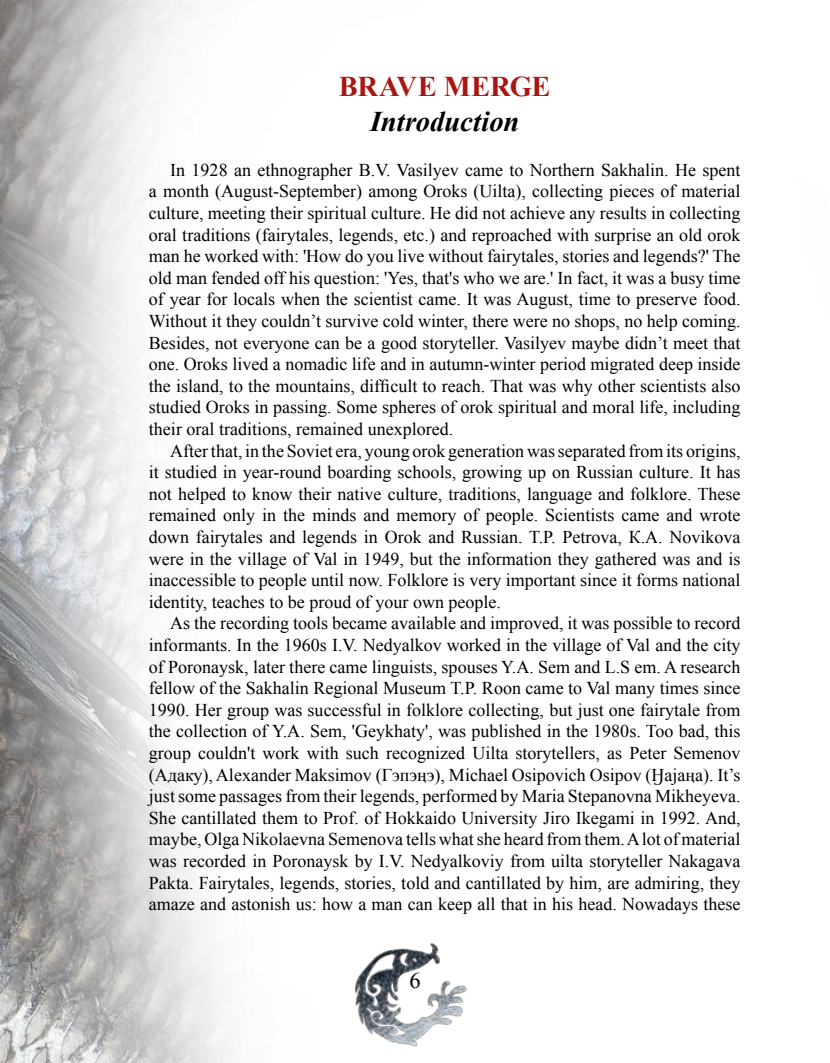
<style>
.page{position:relative;width:830px;height:1063px;background:#fff}
.page>*{position:absolute;margin:0;border:0;box-sizing:border-box;transform-origin:0 0}
.t1{font:italic 700 28.5px "Times New Roman";color:#000}
.t2{font:700 28.5px "Times New Roman";letter-spacing:-.01em;color:#a91612}
.t3{font:22.5px "Times New Roman";color:#000}
.t4{font:18px/21.6px "Times New Roman";color:#000;text-align:justify}
</style>
<div class="page">
<img style="left:0;top:0;width:235px;height:1063px">
<img style="left:354px;top:943px;width:113px;height:104px">
<h1 class="t2" style="left:339px;top:67px;width:213px">BRAVE MERGE</h1>
<h1 class="t1" style="left:370px;top:102px;width:150px">Introduction</h1>
<p class="t4" style="left:149px;top:159px;width:593px;text-indent:21px">In 1928 an ethnographer B.V. Vasilyev came to Northern Sakhalin. He spent a month (August-September) among Oroks (Uilta), collecting pieces of material culture, meeting their spiritual culture. He did not achieve any results in collecting oral traditions (fairytales, legends, etc.) and reproached with surprise an old orok man he worked with: 'How do you live without fairytales, stories and legends?' The old man fended off his question: 'Yes, that's who we are.' In fact, it was a busy time of year for locals when the scientist came. It was August, time to preserve food.<br>Without it they couldn’t survive cold winter, there were no shops, no help coming.<br>Besides, not everyone can be a good storyteller. Vasilyev maybe didn’t meet that one. Oroks lived a nomadic life and in autumn-winter period migrated deep inside the island, to the mountains, difficult to reach. That was why other scientists also studied Oroks in passing. Some spheres of orok spiritual and moral life, including their oral traditions, remained unexplored.</p>
<p class="t4" style="left:149px;top:439px;width:593px;text-indent:21px">After that, in the Soviet era, young orok generation was separated from its origins, it studied in year-round boarding schools, growing up on Russian culture. It has not helped to know their native culture, traditions, language and folklore. These remained only in the minds and memory of people. Scientists came and wrote down fairytales and legends in Orok and Russian. T.P. Petrova, К.А. Novikova were in the village of Val in 1949, but the information they gathered was and is inaccessible to people until now. Folklore is very important since it forms national identity, teaches to be proud of your own people.</p>
<p class="t4" style="left:149px;top:612px;width:593px;text-indent:21px">As the recording tools became available and improved, it was possible to record informants. In the 1960s I.V. Nedyalkov worked in the village of Val and the city of Poronaysk, later there came linguists, spouses Y.A. Sem and L.S em. A research fellow of the Sakhalin Regional Museum T.P. Roon came to Val many times since 1990. Her group was successful in folklore collecting, but just one fairytale from the collection of Y.A. Sem, 'Geykhaty', was published in the 1980s. Too bad, this group couldn't work with such recognized Uilta storytellers, as Peter Semenov (Адаку), Alexander Maksimov (Гэпэӊэ), Michael Osipovich Osipov (Ӈаjаӊа). It’s just some passages from their legends, performed by Maria Stepanovna Mikheyeva.<br>She cantillated them to Prof. of Hokkaido University Jiro Ikegami in 1992. And, maybe, Olga Nikolaevna Semenova tells what she heard from them. A lot of material was recorded in Poronaysk by I.V. Nedyalkoviy from uilta storyteller Nakagava Pakta. Fairytales, legends, stories, told and cantillated by him, are admiring, they amaze and astonish us: how a man can keep all that in his head. Nowadays these</p>
<p class="t3" style="left:409px;top:966px;width:13px">6</p>
</div>
